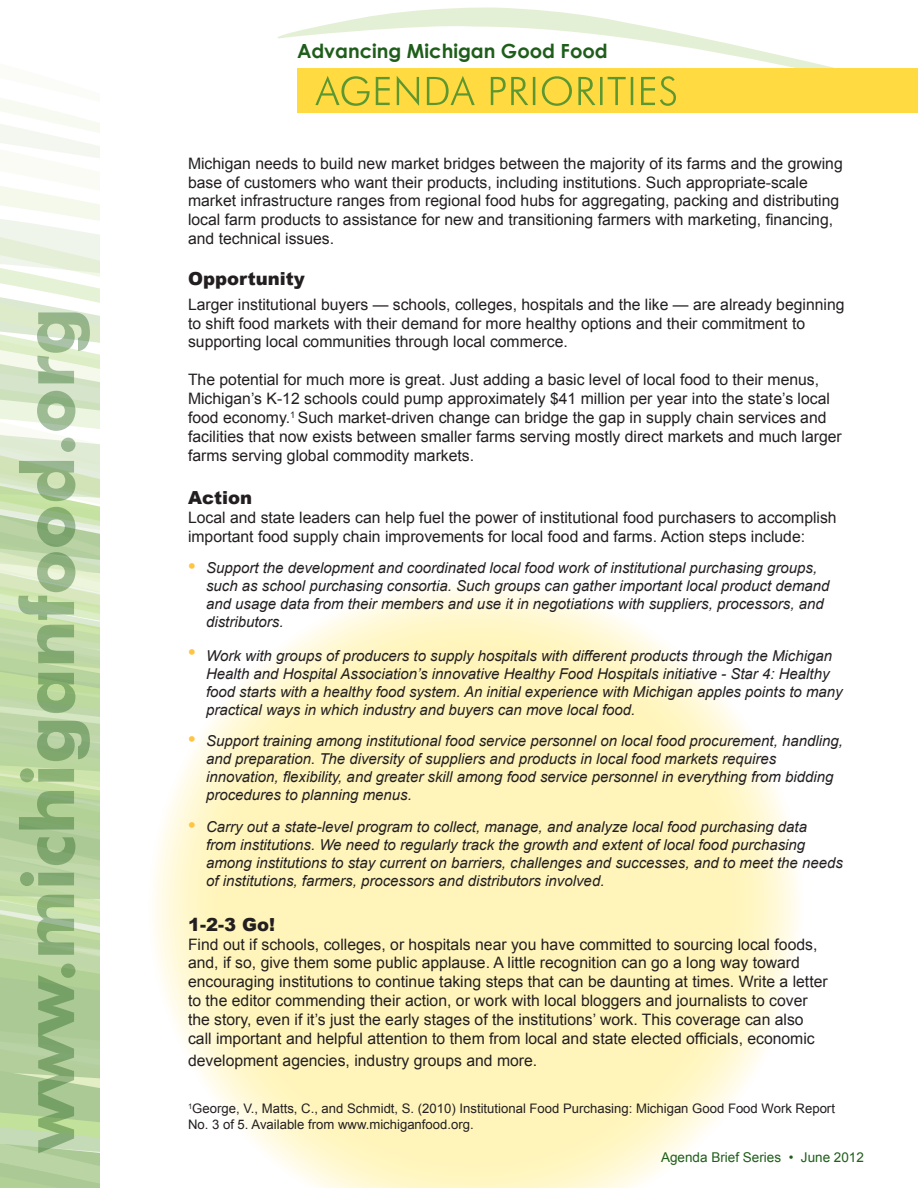
<style>
.page{position:relative;width:918px;height:1188px;background:#fff}
.page>*{position:absolute;margin:0;border:0;box-sizing:border-box;transform-origin:0 0}
.t1{font:700 19.5px "Century Gothic";color:#1f5e1a}
.main_text{font:900 18px "Arial";color:#231f20}
.main_text-2{font:15.75px/18.9px "Arial";color:#231f20}
.t2{font:italic 15px/18px "Arial";color:#231f20}
.t3{font:13.5px "Arial";color:#1f5e1a}
.t4{font:13.2px/15.8px "Arial";color:#231f20}
.s1{font-family:"Myriad Pro";font-style:normal;font-size:27px;color:#fec542}
</style>
<div class="page">
<svg style="left:0;top:1117px;width:100px;height:60px;background:#b8d3a0"></svg>
<svg style="left:0;top:1001px;width:100px;height:92px;background:#b0cc99"></svg>
<svg style="left:0;top:98px;width:100px;height:75px"></svg>
<svg style="left:0;top:457px;width:100px;height:88px;background:#cde0b7"></svg>
<svg style="left:0;top:400px;width:100px;height:56px"></svg>
<svg style="left:0;top:191px;width:100px;height:209px"></svg>
<svg style="left:0;top:545px;width:100px;height:191px;background:#c9deb0"></svg>
<svg style="left:0;top:736px;width:100px;height:209px;background:#bed7a4"></svg>
<svg style="left:154px;top:585px;width:644px;height:603px;fill:#fff5bb"></svg>
<svg style="left:277px;top:7px;width:557px;height:61px"></svg>
<div style="left:297px;top:68px;width:621px;height:45px;background:#ffda41"></div>
<svg style="left:315px;top:76px;width:361px;height:30px"></svg>
<svg style="left:18px;top:312px;width:72px;height:841px;background:#b2cd9e"></svg>
<p class="t1" style="left:297px;top:36px;width:312px">Advancing Michigan Good Food</p>
<p class="main_text-2" style="left:188px;top:154px;width:656px">Michigan needs to build new market bridges between the majority of its farms and the growing base of customers who want their products, including institutions. Such appropriate-scale market infrastructure ranges from regional food hubs for aggregating, packing and distributing local farm products to assistance for new and transitioning farmers with marketing, financing, and technical issues.</p>
<p class="main_text" style="left:188px;top:265px;width:118px">Opportunity</p>
<p class="main_text-2" style="left:188px;top:295px;width:658px">Larger institutional buyers — schools, colleges, hospitals and the like — are already beginning to shift food markets with their demand for more healthy options and their commitment to supporting local communities through local commerce.</p>
<p class="main_text-2" style="left:188px;top:370px;width:655px">The potential for much more is great. Just adding a basic level of local food to their menus, Michigan’s K-12 schools could pump approximately $41 million per year into the state’s local food economy.<sup>1</sup> Such market-driven change can bridge the gap in supply chain services and facilities that now exists between smaller farms serving mostly direct markets and much larger farms serving global commodity markets.</p>
<p class="main_text" style="left:188px;top:485px;width:66px">Action</p>
<p class="main_text-2" style="left:188px;top:508px;width:650px">Local and state leaders can help fuel the power of institutional food purchasers to accomplish important food supply chain improvements for local food and farms. Action steps include:</p>
<p class="t2" style="left:206px;top:559px;width:625px;text-indent:-18px"><span class="s1">•</span> Support the development and coordinated local food work of institutional purchasing groups, such as school purchasing consortia. Such groups can gather important local product demand and usage data from their members and use it in negotiations with suppliers, processors, and distributors.</p>
<p class="t2" style="left:206px;top:647px;width:638px;text-indent:-18px"><span class="s1">•</span> Work with groups of producers to supply hospitals with different products through the Michigan Health and Hospital Association’s innovative Healthy Food Hospitals initiative - Star 4: Healthy food starts with a healthy food system. An initial experience with Michigan apples points to many practical ways in which industry and buyers can move local food.</p>
<p class="t2" style="left:206px;top:731px;width:638px;text-indent:-18px"><span class="s1">•</span> Support training among institutional food service personnel on local food procurement, handling, and preparation. The diversity of suppliers and products in local food markets requires innovation, flexibility, and greater skill among food service personnel in everything from bidding procedures to planning menus.</p>
<p class="t2" style="left:206px;top:818px;width:638px;text-indent:-18px"><span class="s1">•</span> Carry out a state-level program to collect, manage, and analyze local food purchasing data<br>from institutions. We need to regularly track the growth and extent of local food purchasing among institutions to stay current on barriers, challenges and successes, and to meet the needs of institutions, farmers, processors and distributors involved.</p>
<p class="main_text" style="left:188px;top:911px;width:88px">1-2-3 Go!</p>
<p class="main_text-2" style="left:188px;top:935px;width:641px">Find out if schools, colleges, or hospitals near you have committed to sourcing local foods, and, if so, give them some public applause. A little recognition can go a long way toward encouraging institutions to continue taking steps that can be daunting at times. Write a letter to the editor commending their action, or work with local bloggers and journalists to cover the story, even if it’s just the early stages of the institutions’ work. This coverage can also call important and helpful attention to them from local and state elected officials, economic</p>
<p class="main_text-2" style="left:188px;top:1051px;width:351px">development agencies, industry groups and more.</p>
<p class="t4" style="left:188px;top:1101px;width:648px"><sup>1</sup>George, V., Matts, C., and Schmidt, S. (2010) Institutional Food Purchasing: Michigan Good Food Work Report<br>No. 3 of 5. Available from www.michiganfood.org.</p>
<p class="t3" style="left:661px;top:1148px;width:204px">Agenda Brief Series • June 2012</p>
</div>
